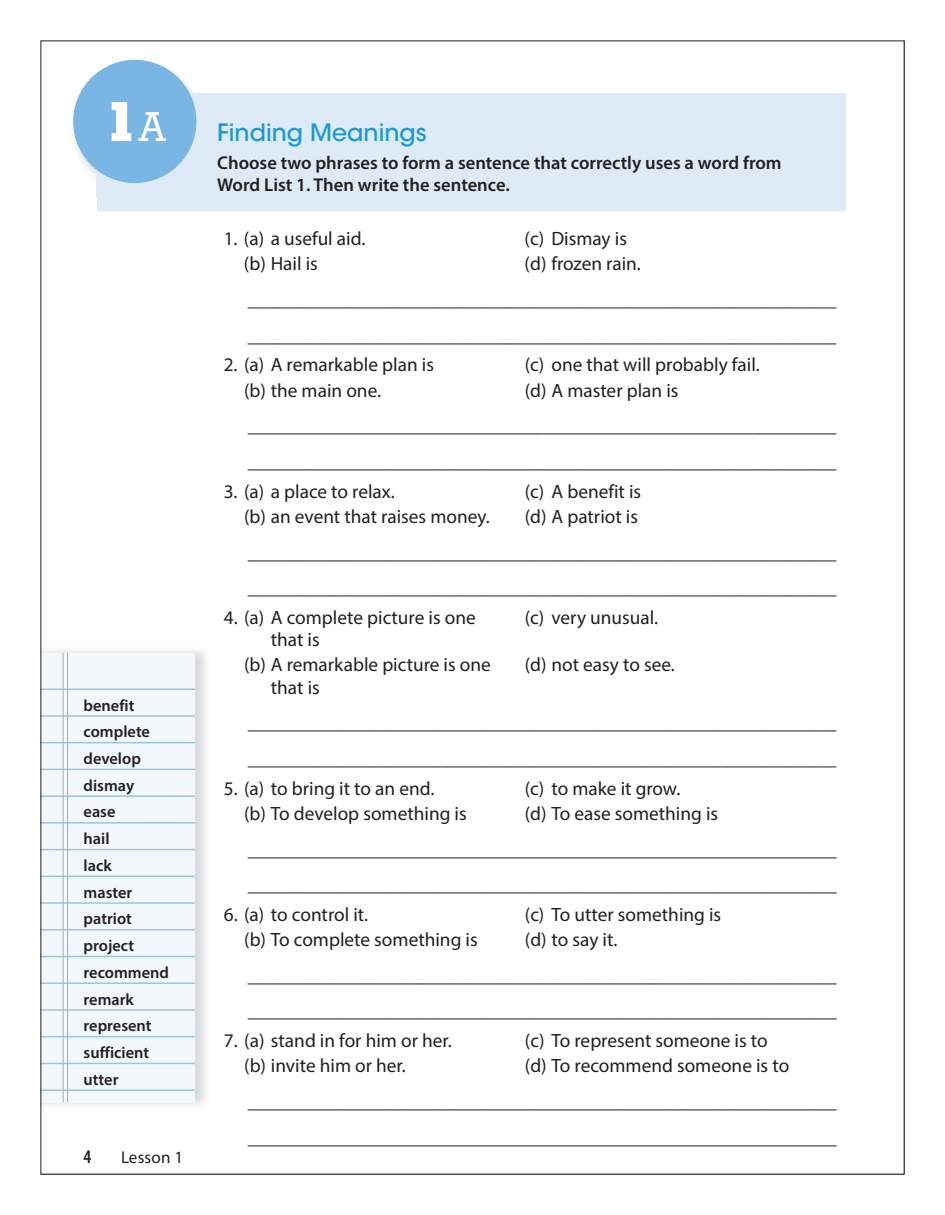
<style>
.page{position:relative;width:945px;height:1215px;background:#fff}
.page>*{position:absolute;margin:0;border:0;box-sizing:border-box;transform-origin:0 0}
.t1{font:800 54.9px "Memphis";color:#fff}
.t2{font:500 23.7px "ITC Avant Garde Std";color:#179ad7}
.t3{font:19.35px/35.7px "Myriad Pro";color:#231f20}
.t4{font:600 condensed 19.35px "Myriad Pro";color:#231f20}
.t5{font:600 18.6px/22.2px "Myriad Pro";color:#231f20}
.t6{font:17.1px "Myriad Pro";letter-spacing:.01em;color:#231f20}
.t7{font:600 16.35px/26.7px "Myriad Pro";color:#231f20}
.s1{font-weight:500;font-size:40.05px}
</style>
<div class="page">
<div style="left:41px;top:653px;width:154px;height:449px;background:#f3f8fc"></div>
<hr style="left:41px;top:688px;width:154px;height:2px;background:#99c4e9">
<hr style="left:41px;top:715px;width:154px;height:2px;background:#99c4e9">
<hr style="left:41px;top:742px;width:154px;height:1px;background:#99c4e9">
<hr style="left:41px;top:769px;width:154px;height:1px;background:#99c4e9">
<hr style="left:41px;top:795px;width:154px;height:2px;background:#99c4e9">
<hr style="left:41px;top:822px;width:154px;height:2px;background:#99c4e9">
<hr style="left:41px;top:849px;width:154px;height:1px;background:#99c4e9">
<hr style="left:41px;top:876px;width:154px;height:1px;background:#99c4e9">
<hr style="left:41px;top:902px;width:154px;height:2px;background:#99c4e9">
<hr style="left:41px;top:929px;width:154px;height:2px;background:#99c4e9">
<hr style="left:41px;top:956px;width:154px;height:1px;background:#99c4e9">
<hr style="left:41px;top:982px;width:154px;height:2px;background:#99c4e9">
<hr style="left:41px;top:1009px;width:154px;height:2px;background:#99c4e9">
<hr style="left:41px;top:1036px;width:154px;height:1px;background:#99c4e9">
<hr style="left:41px;top:1063px;width:154px;height:1px;background:#99c4e9">
<hr style="left:41px;top:1089px;width:154px;height:2px;background:#99c4e9">
<hr style="left:67px;top:653px;width:1px;height:449px;background:#a8a9ad">
<hr style="left:63px;top:653px;width:1px;height:449px;background:#a8a9ad">
<div style="left:97px;top:93px;width:748px;height:118px;background:#deebf7"></div>
<img style="left:73px;top:59px;width:120px;height:139px">
<img style="left:97px;top:93px;width:100px;height:105px">
<div style="left:73px;top:60px;width:123px;height:123px;background:#7ab6e3;border-radius:50%"></div>
<h1 class="t1" style="left:103px;top:86px;width:65px">1<span class="s1">A</span></h1>
<p class="t7" style="left:84px;top:691px;width:87px">benefit complete develop dismay ease<br>hail<br>lack<br>master patriot project recommend remark represent sufficient utter</p>
<p class="t4" style="left:84px;top:1146px;width:9px">4</p>
<p class="t6" style="left:121px;top:1147px;width:64px">Lesson 1</p>
<p class="t2" style="left:217px;top:117px;width:211px">Finding Meanings</p>
<p class="t5" style="left:217px;top:151px;width:566px">Choose two phrases to form a sentence that correctly uses a word from<br>Word List 1. Then write the sentence.</p>
<p class="t3" style="left:224px;top:221px;width:143px">1. (a) a useful aid.</p>
<p class="t3" style="left:525px;top:221px;width:104px">(c) Dismay is</p>
<p class="t3" style="left:244px;top:246px;width:75px">(b) Hail is</p>
<p class="t3" style="left:248px;top:246px;width:590px;text-indent:277px">(d) frozen rain. _____________________________________________________________ _____________________________________________________________</p>
<p class="t3" style="left:224px;top:347px;width:212px">2. (a) A remarkable plan is</p>
<p class="t3" style="left:525px;top:347px;width:237px">(c) one that will probably fail.</p>
<p class="t3" style="left:244px;top:372px;width:139px">(b) the main one.</p>
<p class="t3" style="left:248px;top:372px;width:590px;text-indent:277px">(d) A master plan is _____________________________________________________________ _____________________________________________________________</p>
<p class="t3" style="left:224px;top:473px;width:173px">3. (a) a place to relax.</p>
<p class="t3" style="left:525px;top:473px;width:118px">(c) A benefit is</p>
<p class="t3" style="left:244px;top:498px;width:247px">(b) an event that raises money.</p>
<p class="t3" style="left:248px;top:498px;width:590px;text-indent:277px">(d) A patriot is _____________________________________________________________ _____________________________________________________________</p>
<p class="t3" style="left:224px;top:599px;width:253px">4. (a) A complete picture is one</p>
<p class="t3" style="left:525px;top:599px;width:135px">(c) very unusual.</p>
<p class="t3" style="left:244px;top:627px;width:248px;line-height:25.2px;text-indent:27px">that is<br>(b) A remarkable picture is one</p>
<p class="t3" style="left:525px;top:647px;width:152px">(d) not easy to see.</p>
<p class="t3" style="left:248px;top:669px;width:590px;text-indent:23px">that is _____________________________________________________________ _____________________________________________________________</p>
<p class="t3" style="left:224px;top:770px;width:212px">5. (a) to bring it to an end.</p>
<p class="t3" style="left:525px;top:770px;width:157px">(c) to make it grow.</p>
<p class="t3" style="left:244px;top:795px;width:224px">(b) To develop something is</p>
<p class="t3" style="left:248px;top:795px;width:590px;text-indent:277px">(d) To ease something is _____________________________________________________________ _____________________________________________________________</p>
<p class="t3" style="left:224px;top:896px;width:146px">6. (a) to control it.</p>
<p class="t3" style="left:525px;top:896px;width:198px">(c) To utter something is</p>
<p class="t3" style="left:244px;top:921px;width:235px">(b) To complete something is</p>
<p class="t3" style="left:248px;top:921px;width:590px;text-indent:277px">(d) to say it. _____________________________________________________________ _____________________________________________________________</p>
<p class="t3" style="left:224px;top:1022px;width:229px">7. (a) stand in for him or her.</p>
<p class="t3" style="left:525px;top:1022px;width:244px">(c) To represent someone is to</p>
<p class="t3" style="left:244px;top:1048px;width:163px">(b) invite him or her.</p>
<p class="t3" style="left:248px;top:1048px;width:590px;text-indent:277px">(d) To recommend someone is to _____________________________________________________________ _____________________________________________________________</p>
</div>
